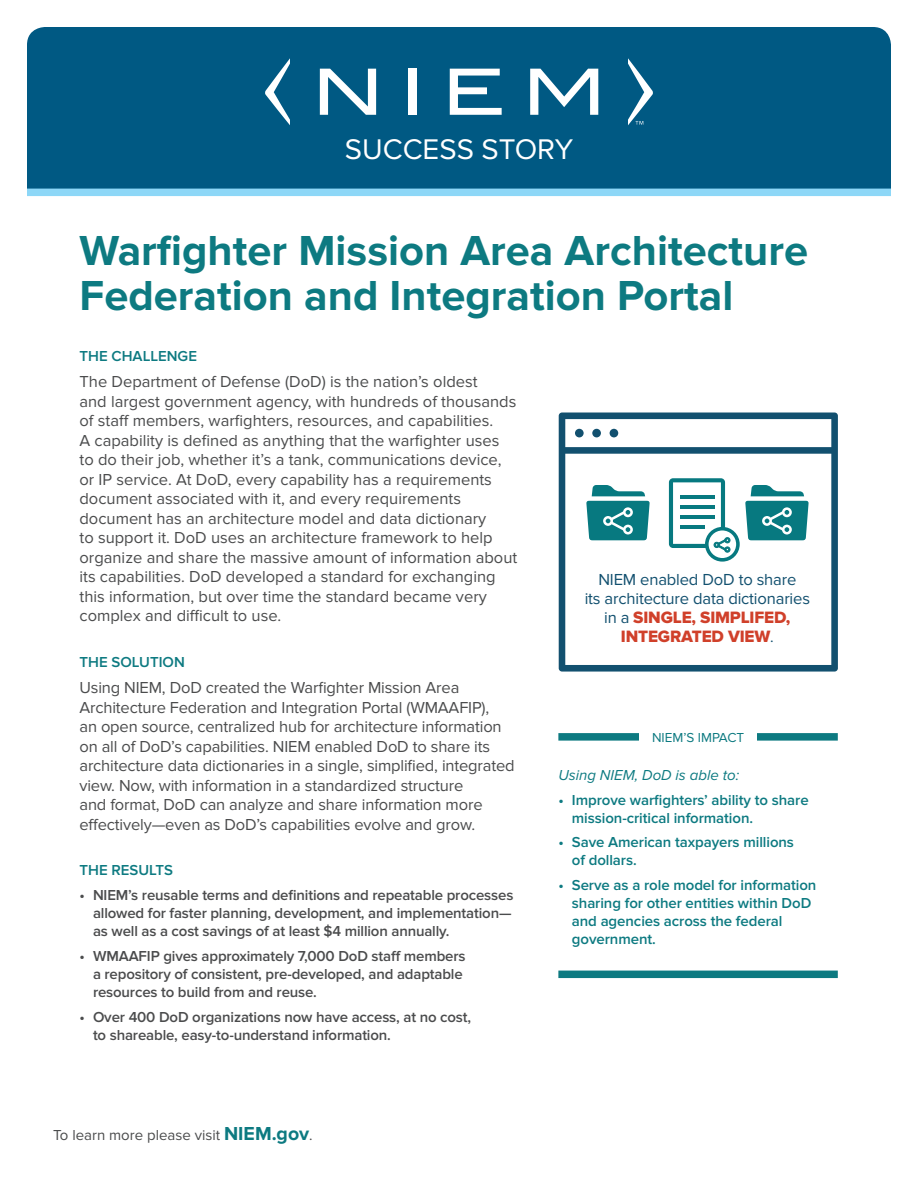
<style>
.page{position:relative;width:918px;height:1188px;background:#fff}
.page>*{position:absolute;margin:0;border:0;box-sizing:border-box;transform-origin:0 0}
.t1{font:700 43.5px/45px "Proxima Nova";color:#0d7a81}
.t2{font:29.55px "Proxima Nova";color:#fff}
.t3{font:17.1px/18.9px "Proxima Nova Extrabld";letter-spacing:-.01em;color:#d0402a;text-align:center}
.t4{font:16.5px/19.5px "Proxima Nova";color:#4b4c4d}
.t5{font:16.5px/18.6px "Proxima Nova";letter-spacing:-.01em;color:#12506f;text-align:center}
.t6{font:600 15px/18px "Proxima Nova";letter-spacing:-.01em;color:#4b4c4d}
.t7{font:600 15px/18px "Proxima Nova";letter-spacing:-.005em;color:#0d7a81}
.t8{font:15px "Proxima Nova";color:#4b4c4d}
.t9{font:italic 15px "Proxima Nova";color:#0d7a81}
.t10{font:13.5px "Proxima Nova";color:#0d7a81}
.s1{font-weight:700;font-size:19.5px;color:#0d7a81}
.s2{font-family:"Proxima Nova";font-size:16.5px;color:#12506f}
.s3{font-family:"Proxima Nova";font-size:15.45px;color:#12506f}
</style>
<div class="page">
<div style="left:27px;top:27px;width:864px;height:162px;background:#005983"></div>
<div style="left:27px;top:189px;width:864px;height:7px;background:#8dd7f7"></div>
<svg style="left:320px;top:69px;width:56px;height:46px"></svg>
<div style="left:409px;top:69px;width:8px;height:46px;background:#fff"></div>
<svg style="left:450px;top:69px;width:52px;height:46px"></svg>
<svg style="left:530px;top:69px;width:68px;height:46px"></svg>
<svg style="left:265px;top:58px;width:25px;height:67px"></svg>
<svg style="left:628px;top:58px;width:25px;height:67px"></svg>
<svg style="left:558px;top:412px;width:280px;height:260px"></svg>
<div style="left:575px;top:429px;width:9px;height:8px;background:#12506f;border-radius:50%"></div>
<div style="left:592px;top:429px;width:9px;height:8px;background:#12506f;border-radius:50%"></div>
<div style="left:610px;top:429px;width:8px;height:8px;background:#12506f;border-radius:50%"></div>
<div style="left:558px;top:733px;width:280px;height:8px;background:#0d7a81"></div>
<div style="left:558px;top:971px;width:280px;height:7px;background:#0d7a81"></div>
<div style="left:640px;top:732px;width:117px;height:10px;background:#fff"></div>
<p class="t2" style="left:345px;top:132px;width:230px">SUCCESS STORY</p>
<p class="t1" style="left:80px;top:229px;width:730px">Warfighter Mission Area Architecture<br>Federation and Integration Portal</p>
<p class="t7" style="left:80px;top:347px;width:119px">THE CHALLENGE</p>
<p class="t4" style="left:80px;top:372px;width:439px">The Department of Defense (DoD) is the nation’s oldest<br>and largest government agency, with hundreds of thousands of staff members, warfighters, resources, and capabilities.<br>A capability is defined as anything that the warfighter uses to do their job, whether it’s a tank, communications device, or IP service. At DoD, every capability has a requirements document associated with it, and every requirements document has an architecture model and data dictionary<br>to support it. DoD uses an architecture framework to help organize and share the massive amount of information about its capabilities. DoD developed a standard for exchanging this information, but over time the standard became very complex and difficult to use.</p>
<p class="t7" style="left:80px;top:653px;width:107px">THE SOLUTION</p>
<p class="t4" style="left:80px;top:678px;width:437px">Using NIEM, DoD created the Warfighter Mission Area Architecture Federation and Integration Portal (WMAAFIP),<br>an open source, centralized hub for architecture information on all of DoD’s capabilities. NIEM enabled DoD to share its architecture data dictionaries in a single, simplified, integrated view. Now, with information in a standardized structure<br>and format, DoD can analyze and share information more effectively—even as DoD’s capabilities evolve and grow.</p>
<p class="t7" style="left:80px;top:862px;width:95px">THE RESULTS</p>
<p class="t6" style="left:93px;top:886px;width:422px;text-indent:-14px">• NIEM’s reusable terms and definitions and repeatable processes allowed for faster planning, development, and implementation— as well as a cost savings of at least $4 million annually.</p>
<p class="t6" style="left:93px;top:947px;width:374px;text-indent:-14px">• WMAAFIP gives approximately 7,000 DoD staff members a repository of consistent, pre-developed, and adaptable resources to build from and reuse.</p>
<p class="t6" style="left:93px;top:1008px;width:380px;text-indent:-14px">• Over 400 DoD organizations now have access, at no cost, to shareable, easy-to-understand information.</p>
<p class="t8" style="left:53px;top:1127px;width:261px">To learn more please visit <span class="s1">NIEM.gov</span>.</p>
<p class="t5" style="left:585px;top:571px;width:227px">NIEM enabled DoD to share<br>its architecture data dictionaries</p>
<p class="t3" style="left:604px;top:608px;width:188px"><span class="s2">in a</span> SINGLE, SIMPLIFED,<br>INTEGRATED VIEW<span class="s3">.</span></p>
<p class="t10" style="left:652px;top:730px;width:94px">NIEM’S IMPACT</p>
<p class="t9" style="left:558px;top:767px;width:182px">Using NIEM, DoD is able to:</p>
<p class="t7" style="left:572px;top:791px;width:238px;text-indent:-14px">• Improve warfighters’ ability to share mission-critical information.</p>
<p class="t7" style="left:572px;top:834px;width:224px;text-indent:-14px">• Save American taxpayers millions of dollars.</p>
<p class="t7" style="left:572px;top:876px;width:246px;text-indent:-14px">• Serve as a role model for information sharing for other entities within DoD and agencies across the federal government.</p>
</div>
